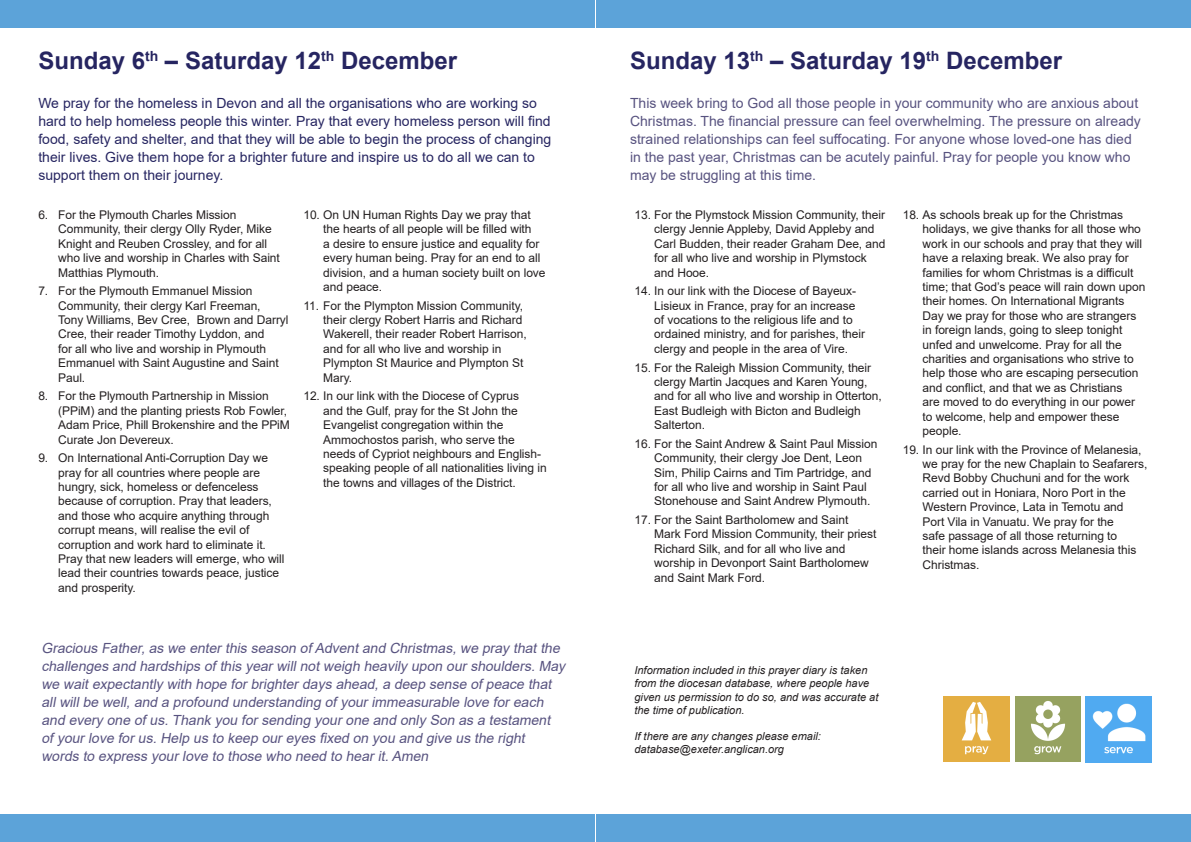
<style>
.page{position:relative;width:1191px;height:842px;background:#fff}
.page>*{position:absolute;margin:0;border:0;box-sizing:border-box;transform-origin:0 0}
.Date{font:700 24px "Arial";color:#262561}
.Blurb_before_prayers{font:italic 14px/18px "Arial";color:#585380}
.Blurb_before_prayers-2{font:14px/18px "Arial";color:#262561}
.Blurb_before_prayers-3{font:14px/18px "Arial";color:#585380}
.t1{font:12px/14.4px "Arial";letter-spacing:-.005em;color:#231f20}
.Date-2{font:italic 11px/13.2px "Arial";color:#231f20}
</style>
<div class="page">
<div style="left:0;top:0;width:595px;height:28px;background:#5ca3d9"></div>
<div style="left:0;top:814px;width:595px;height:27px;background:#5ca3d9"></div>
<div style="left:596px;top:0;width:594px;height:28px;background:#5ca3d9"></div>
<div style="left:596px;top:814px;width:594px;height:27px;background:#5ca3d9"></div>
<img style="left:944px;top:696px;width:65px;height:66px">
<img style="left:1085px;top:697px;width:66px;height:65px">
<img style="left:1015px;top:696px;width:65px;height:66px">
<p class="Date" style="left:38px;top:44px;width:420px">Sunday 6<sup>th</sup> – Saturday 12<sup>th</sup> December</p>
<p class="Blurb_before_prayers-2" style="left:38px;top:94px;width:514px">We pray for the homeless in Devon and all the organisations who are working so hard to help homeless people this winter. Pray that every homeless person will find food, safety and shelter, and that they will be able to begin the process of changing their lives. Give them hope for a brighter future and inspire us to do all we can to support them on their journey.</p>
<p class="t1" style="left:58px;top:207px;width:223px;text-indent:-20px">6. For the Plymouth Charles Mission Community, their clergy Olly Ryder, Mike Knight and Reuben Crossley, and for all who live and worship in Charles with Saint Matthias Plymouth.</p>
<p class="t1" style="left:58px;top:284px;width:232px;text-indent:-20px">7. For the Plymouth Emmanuel Mission Community, their clergy Karl Freeman, Tony Williams, Bev Cree, Brown and Darryl Cree, their reader Timothy Lyddon, and<br>for all who live and worship in Plymouth Emmanuel with Saint Augustine and Saint Paul.</p>
<p class="t1" style="left:58px;top:389px;width:233px;text-indent:-20px">8. For the Plymouth Partnership in Mission (PPiM) and the planting priests Rob Fowler, Adam Price, Phill Brokenshire and the PPiM Curate Jon Devereux.</p>
<p class="t1" style="left:58px;top:451px;width:228px;text-indent:-20px">9. On International Anti-Corruption Day we pray for all countries where people are hungry, sick, homeless or defenceless because of corruption. Pray that leaders, and those who acquire anything through corrupt means, will realise the evil of corruption and work hard to eliminate it.<br>Pray that new leaders will emerge, who will lead their countries towards peace, justice and prosperity.</p>
<p class="t1" style="left:323px;top:207px;width:224px;text-indent:-20px">10. On UN Human Rights Day we pray that the hearts of all people will be filled with<br>a desire to ensure justice and equality for every human being. Pray for an end to all division, and a human society built on love and peace.</p>
<p class="t1" style="left:323px;top:298px;width:205px;text-indent:-20px">11. For the Plympton Mission Community, their clergy Robert Harris and Richard<br>Wakerell, their reader Robert Harrison, and for all who live and worship in<br>Plympton St Maurice and Plympton St<br>Mary.</p>
<p class="t1" style="left:323px;top:389px;width:225px;text-indent:-20px">12. In our link with the Diocese of Cyprus<br>and the Gulf, pray for the St John the Evangelist congregation within the Ammochostos parish, who serve the needs of Cypriot neighbours and English&shy;speaking people of all nationalities living in the towns and villages of the District.</p>
<p class="Blurb_before_prayers" style="left:41px;top:639px;width:529px">Gracious Father,as we enterthis season ofAdventand Christmas,we pray thatthe challenges and hardships ofthis yearwillnotweigh heavily upon ourshoulders.May we waitexpectantly with hope forbrighterdays ahead,a deep sense ofpeace that allwillbe well,and a profound understanding ofyourimmeasurable love foreach and every one ofus.Thank you forsending yourone and only Son as a testament ofyourlove forus.Help us to keep oureyes fixed on you and give us the right words to express yourlove to those who need to hearit.Amen</p>
<p class="Date" style="left:630px;top:43px;width:433px">Sunday 13<sup>th</sup> – Saturday 19<sup>th</sup> December</p>
<p class="Blurb_before_prayers-3" style="left:630px;top:94px;width:512px">This week bring to God all those people in your community who are anxious about Christmas. The financial pressure can feel overwhelming. The pressure on already strained relationships can feel suffocating. For anyone whose loved-one has died in the past year, Christmas can be acutely painful. Pray for people you know who may be struggling at this time.</p>
<p class="t1" style="left:654px;top:207px;width:233px;text-indent:-20px">13. For the Plymstock Mission Community, their clergy Jennie Appleby, David Appleby and Carl Budden, their reader Graham Dee, and for all who live and worship in Plymstock and Hooe.</p>
<p class="t1" style="left:654px;top:284px;width:212px;text-indent:-20px">14. In our link with the Diocese of Bayeux-Lisieux in France, pray for an increase of vocations to the religious life and to ordained ministry, and for parishes, their clergy and people in the area of Vire.</p>
<p class="t1" style="left:654px;top:360px;width:229px;text-indent:-20px">15. For the Raleigh Mission Community, their clergy Martin Jacques and Karen Young, and for all who live and worship in Otterton, East Budleigh with Bicton and Budleigh Salterton.</p>
<p class="t1" style="left:654px;top:436px;width:225px;text-indent:-20px">16. For the Saint Andrew &amp; Saint Paul Mission Community, their clergy Joe Dent, Leon Sim, Philip Cairns and Tim Partridge, and for all who live and worship in Saint Paul Stonehouse and Saint Andrew Plymouth.</p>
<p class="t1" style="left:654px;top:512px;width:224px;text-indent:-20px">17. For the Saint Bartholomew and Saint Mark Ford Mission Community, their priest Richard Silk, and for all who live and worship in Devonport Saint Bartholomew and Saint Mark Ford.</p>
<p class="t1" style="left:922px;top:207px;width:224px;text-indent:-20px">18. As schools break up for the Christmas holidays, we give thanks for all those who work in our schools and pray that they will have a relaxing break. We also pray for families for whom Christmas is a difficult time; that God’s peace will rain down upon their homes. On International Migrants Day we pray for those who are strangers in foreign lands, going to sleep tonight unfed and unwelcome. Pray for all the charities and organisations who strive to help those who are escaping persecution and conflict, and that we as Christians<br>are moved to do everything in our power to welcome, help and empower these people.</p>
<p class="t1" style="left:922px;top:442px;width:226px;text-indent:-20px">19. In our link with the Province of Melanesia, we pray for the new Chaplain to Seafarers, Revd Bobby Chuchuni and for the work carried out in Honiara, Noro Port in the Western Province, Lata in Temotu and Port Vila in Vanuatu. We pray for the<br>safe passage of all those returning to<br>their home islands across Melanesia this Christmas.</p>
<p class="Date-2" style="left:634px;top:664px;width:245px">Information included in this prayer diary is taken from the diocesan database, where people have given us permission to do so, and was accurate at the time of publication.</p>
<p class="Date-2" style="left:634px;top:730px;width:188px">If there are any changes please email:</p>
<p class="Date-2" style="left:634px;top:743px;width:151px">database@exeter.anglican.org</p>
</div>
